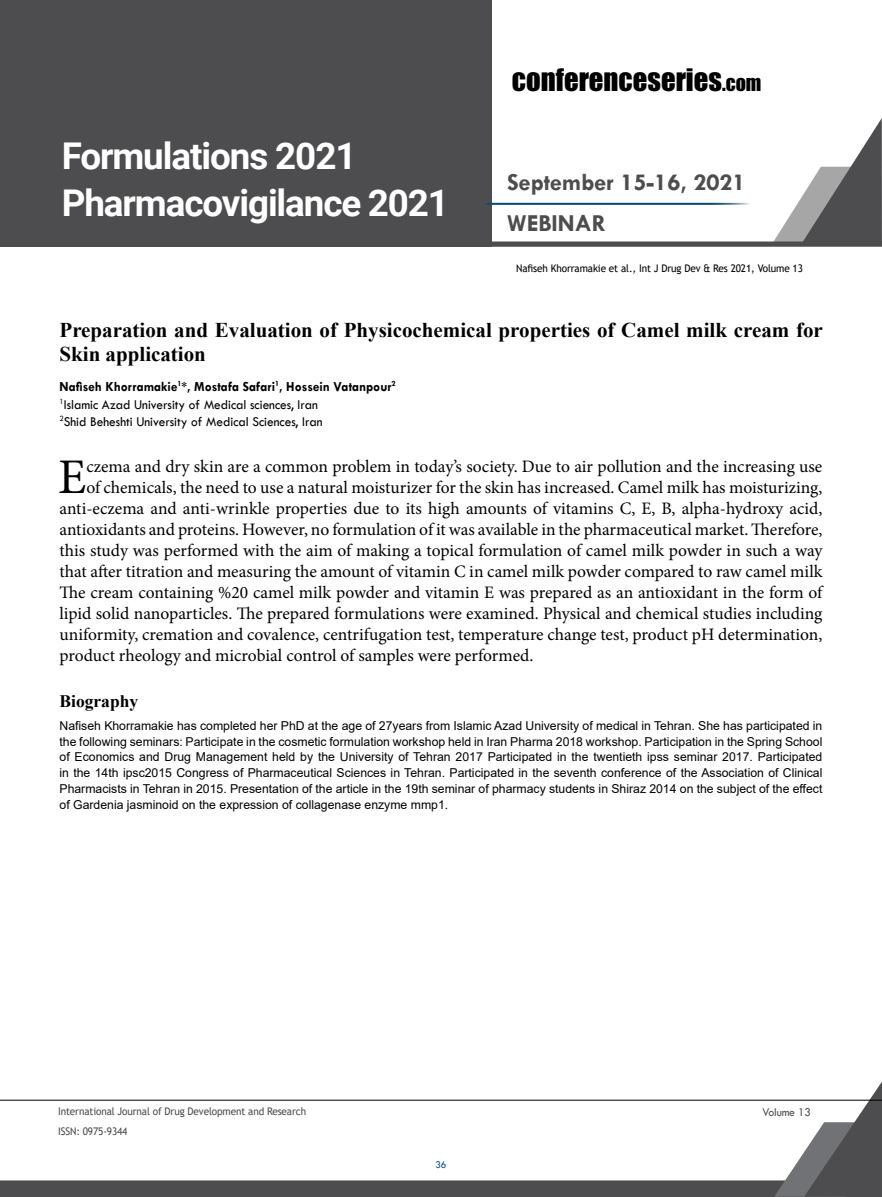
<style>
.page{position:relative;width:882px;height:1197px;background:#fff}
.page>*{position:absolute;margin:0;border:0;box-sizing:border-box;transform-origin:0 0}
.t1{font:49.88px "Minion Pro";color:#000}
.t2{font:700 36.93px/47.4px "Roboto";letter-spacing:-.03em;color:#fff}
.t3{font:28.7px "Impact";color:#000}
.t4{font:700 24.68px/41.1px "Tw Cen";color:#4d4d4f}
.t5{font:700 21px/24.5px "Times New Roman";color:#000}
.t6{font:17.5px "Minion Pro";color:#000}
.t7{font:700 17.5px "Times New Roman";color:#000}
.t8{font:14px/17.5px "Tw Cen";color:#000;scale:.95 1}
.t9{font:12.25px/15.8px "Arial";color:#000;text-align:justify}
.t10{font:12.25px "Tw Cen";letter-spacing:-.01em;color:#4d4d4f;scale:.95 1}
.t11{font:10.5px "Trebuchet MS";letter-spacing:-.01em;color:#4d4d4f;scale:.95 1}
.t12{font:10.5px "Trebuchet MS";letter-spacing:-.01em;color:#000;scale:.95 1}
.t13{font:10.5px "Tw Cen";color:#004b84;scale:.95 1}
.s1{font-size:20.12px}
.s2{font-weight:700}
</style>
<div class="page">
<div style="left:0;top:0;width:492px;height:247px;background:#4d4d4f"></div>
<svg style="left:492px;top:118px;width:390px;height:129px"></svg>
<svg style="left:0;top:1081px;width:882px;height:116px"></svg>
<hr style="left:0;top:1100px;width:882px;height:1px;background:#000">
<hr style="left:486px;top:203px;width:280px;height:2px;background:#004b84">
<h2 class="t2" style="left:62px;top:131px;width:389px">Formulations 2021<br>Pharmacovigilance 2021</h2>
<h3 class="t3" style="left:512px;top:57px;width:251px">CONFERENCESERIES<span class="s1">.COM</span></h3>
<h3 class="t4" style="left:507px;top:161px;width:240px">September 15-16, 2021<br>WEBINAR</h3>
<p class="t12" style="left:516px;top:262px;width:303px">Nafiseh Khorramakie et al., Int J Drug Dev &amp; Res 2021, Volume 13</p>
<p class="t5" style="left:60px;top:317px;width:765px">Preparation and Evaluation of Physicochemical properties of Camel milk cream for<br>Skin application</p>
<p class="t8" style="left:60px;top:378px;width:355px"><span class="s2">Nafiseh Khorramakie</span><sup>1</sup><span class="s2">*, Mostafa Safari</span><sup>1</sup><span class="s2">, Hossein Vatanpour</span><sup>2<br></sup><sup>1</sup>Islamic Azad University of Medical sciences, Iran<br><sup>2</sup>Shid Beheshti University of Medical Sciences, Iran</p>
<h1 class="t1" style="left:58px;top:444px;width:30px">E</h1>
<p class="t6" style="left:86px;top:455px;width:738px">czema and dry skin are a common problem in today’s society. Due to air pollution and the increasing use</p>
<p class="t6" style="left:86px;top:476px;width:738px">of chemicals, the need to use a natural moisturizer for the skin has increased. Camel milk has moisturizing,</p>
<p class="t6" style="left:60px;top:497px;width:764px">anti-eczema and anti-wrinkle properties due to its high amounts of vitamins C, E, B, alpha-hydroxy acid,</p>
<p class="t6" style="left:60px;top:518px;width:764px">antioxidants and proteins. However, no formulation of it was available in the pharmaceutical market. Therefore,</p>
<p class="t6" style="left:60px;top:539px;width:765px">this study was performed with the aim of making a topical formulation of camel milk powder in such a way</p>
<p class="t6" style="left:60px;top:560px;width:765px">that after titration and measuring the amount of vitamin C in camel milk powder compared to raw camel milk</p>
<p class="t6" style="left:60px;top:581px;width:764px">The cream containing %20 camel milk powder and vitamin E was prepared as an antioxidant in the form of</p>
<p class="t6" style="left:60px;top:602px;width:764px">lipid solid nanoparticles. The prepared formulations were examined. Physical and chemical studies including</p>
<p class="t6" style="left:60px;top:623px;width:764px">uniformity, cremation and covalence, centrifugation test, temperature change test, product pH determination,</p>
<p class="t6" style="left:60px;top:644px;width:475px">product rheology and microbial control of samples were performed.</p>
<p class="t7" style="left:60px;top:688px;width:80px">Biography</p>
<p class="t9" style="left:60px;top:718px;width:764px">Nafiseh Khorramakie has completed her PhD at the age of 27years from Islamic Azad University of medical in Tehran. She has participated in the following seminars: Participate in the cosmetic formulation workshop held in Iran Pharma 2018 workshop. Participation in the Spring School of Economics and Drug Management held by the University of Tehran 2017 Participated in the twentieth ipss seminar 2017. Participated in the 14th ipsc2015 Congress of Pharmaceutical Sciences in Tehran. Participated in the seventh conference of the Association of Clinical Pharmacists in Tehran in 2015. Presentation of the article in the 19th seminar of pharmacy students in Shiraz 2014 on the subject of the effect of Gardenia jasminoid on the expression of collagenase enzyme mmp1.</p>
<p class="t11" style="left:58px;top:1105px;width:263px">International Journal of Drug Development and Research</p>
<p class="t10" style="left:762px;top:1104px;width:53px">Volume 13</p>
<p class="t11" style="left:58px;top:1125px;width:75px">ISSN: 0975-9344</p>
<p class="t13" style="left:436px;top:1159px;width:13px">36</p>
</div>
